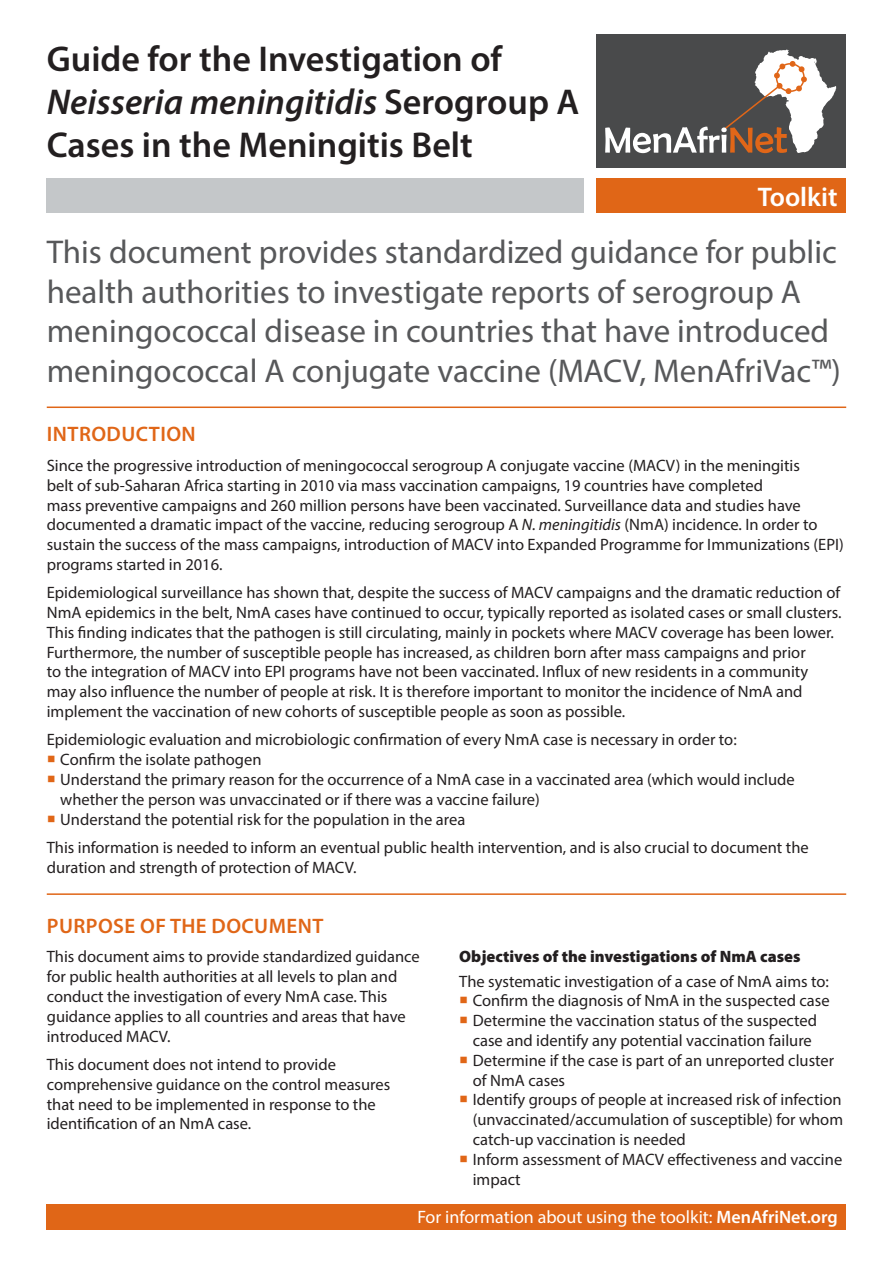
<style>
.page{position:relative;width:893px;height:1263px;background:#fff}
.page>*{position:absolute;margin:0;border:0;box-sizing:border-box;transform-origin:0 0}
.t1{font:600 36px/43.2px "Myriad Pro";color:#231f20}
.t2{font:33px/39.6px "Myriad Pro";color:#57585a}
.t3{font:600 27px "Myriad Pro";color:#fff}
.t4{font:600 21px "Myriad Pro";letter-spacing:.02em;color:#e06617}
.t5{font:18px "Myriad Pro";color:#fff}
.t6{font:16.5px/19.8px "Myriad Pro";color:#231f20}
.t7{font:900 16.5px "Myriad Pro";color:#231f20}
.s1{font-style:italic}
.s2{font-weight:600}
</style>
<div class="page">
<div style="left:47px;top:1204px;width:799px;height:25px;background:#e06617"></div>
<div style="left:47px;top:179px;width:537px;height:34px;background:#c4c7c9"></div>
<div style="left:597px;top:179px;width:249px;height:34px;background:#e06617"></div>
<div style="left:597px;top:34px;width:249px;height:134px;background:#494a4b"></div>
<svg style="left:605px;top:50px;width:231px;height:103px"></svg>
<hr style="left:47px;top:406px;width:799px;height:2px;background:#e06617">
<hr style="left:47px;top:893px;width:799px;height:2px;background:#e06617">
<h1 class="t1" style="left:47px;top:36px;width:534px">Guide for the Investigation of<br><span class="s1">Neisseria meningitidis</span> Serogroup A<br>Cases in the Meningitis Belt</h1>
<h3 class="t3" style="left:758px;top:179px;width:81px">Toolkit</h3>
<h2 class="t2" style="left:47px;top:231px;width:796px">This document provides standardized guidance for public health authorities to investigate reports of serogroup A meningococcal disease in countries that have introduced meningococcal A conjugate vaccine (MACV, MenAfriVac™)</h2>
<h3 class="t4" style="left:47px;top:421px;width:150px">INTRODUCTION</h3>
<p class="t6" style="left:47px;top:455px;width:798px">Since the progressive introduction of meningococcal serogroup A conjugate vaccine (MACV) in the meningitis<br>belt of sub-Saharan Africa starting in 2010 via mass vaccination campaigns, 19 countries have completed<br>mass preventive campaigns and 260 million persons have been vaccinated. Surveillance data and studies have documented a dramatic impact of the vaccine, reducing serogroup A <span class="s1">N. meningitidis</span> (NmA) incidence. In order to sustain the success of the mass campaigns, introduction of MACV into Expanded Programme for Immunizations (EPI) programs started in 2016.</p>
<p class="t6" style="left:47px;top:582px;width:796px">Epidemiological surveillance has shown that, despite the success of MACV campaigns and the dramatic reduction of NmA epidemics in the belt, NmA cases have continued to occur, typically reported as isolated cases or small clusters.<br>This finding indicates that the pathogen is still circulating, mainly in pockets where MACV coverage has been lower.<br>Furthermore, the number of susceptible people has increased, as children born after mass campaigns and prior<br>to the integration of MACV into EPI programs have not been vaccinated. Influx of new residents in a community may also influence the number of people at risk. It is therefore important to monitor the incidence of NmA and implement the vaccination of new cohorts of susceptible people as soon as possible.</p>
<p class="t6" style="left:47px;top:730px;width:691px">Epidemiologic evaluation and microbiologic confirmation of every NmA case is necessary in order to:</p>
<p class="t6" style="left:60px;top:749px;width:203px">Confirm the isolate pathogen</p>
<p class="t6" style="left:60px;top:769px;width:736px">Understand the primary reason for the occurrence of a NmA case in a vaccinated area (which would include whether the person was unvaccinated or if there was a vaccine failure)</p>
<p class="t6" style="left:60px;top:809px;width:407px">Understand the potential risk for the population in the area</p>
<p class="t6" style="left:47px;top:837px;width:763px">This information is needed to inform an eventual public health intervention, and is also crucial to document the duration and strength of protection of MACV.</p>
<h3 class="t4" style="left:47px;top:912px;width:278px">PURPOSE OF THE DOCUMENT</h3>
<p class="t6" style="left:47px;top:947px;width:374px">This document aims to provide standardized guidance for public health authorities at all levels to plan and conduct the investigation of every NmA case. This guidance applies to all countries and areas that have introduced MACV.</p>
<p class="t6" style="left:47px;top:1054px;width:345px">This document does not intend to provide comprehensive guidance on the control measures that need to be implemented in response to the identification of an NmA case.</p>
<h6 class="t7" style="left:459px;top:947px;width:343px">Objectives of the investigations of NmA cases</h6>
<p class="t6" style="left:459px;top:971px;width:371px">The systematic investigation of a case of NmA aims to:</p>
<p class="t6" style="left:473px;top:991px;width:358px">Confirm the diagnosis of NmA in the suspected case</p>
<p class="t6" style="left:473px;top:1010px;width:346px">Determine the vaccination status of the suspected case and identify any potential vaccination failure</p>
<p class="t6" style="left:473px;top:1050px;width:363px">Determine if the case is part of an unreported cluster of NmA cases</p>
<p class="t6" style="left:473px;top:1090px;width:372px;text-align:justify">Identify groups of people at increased risk of infection (unvaccinated/accumulation of susceptible) for whom catch-up vaccination is needed</p>
<p class="t6" style="left:473px;top:1149px;width:371px">Inform assessment of MACV effectiveness and vaccine impact</p>
<p class="t5" style="left:417px;top:1206px;width:422px">For information about using the toolkit: <span class="s2">MenAfriNet.org</span></p>
</div>
